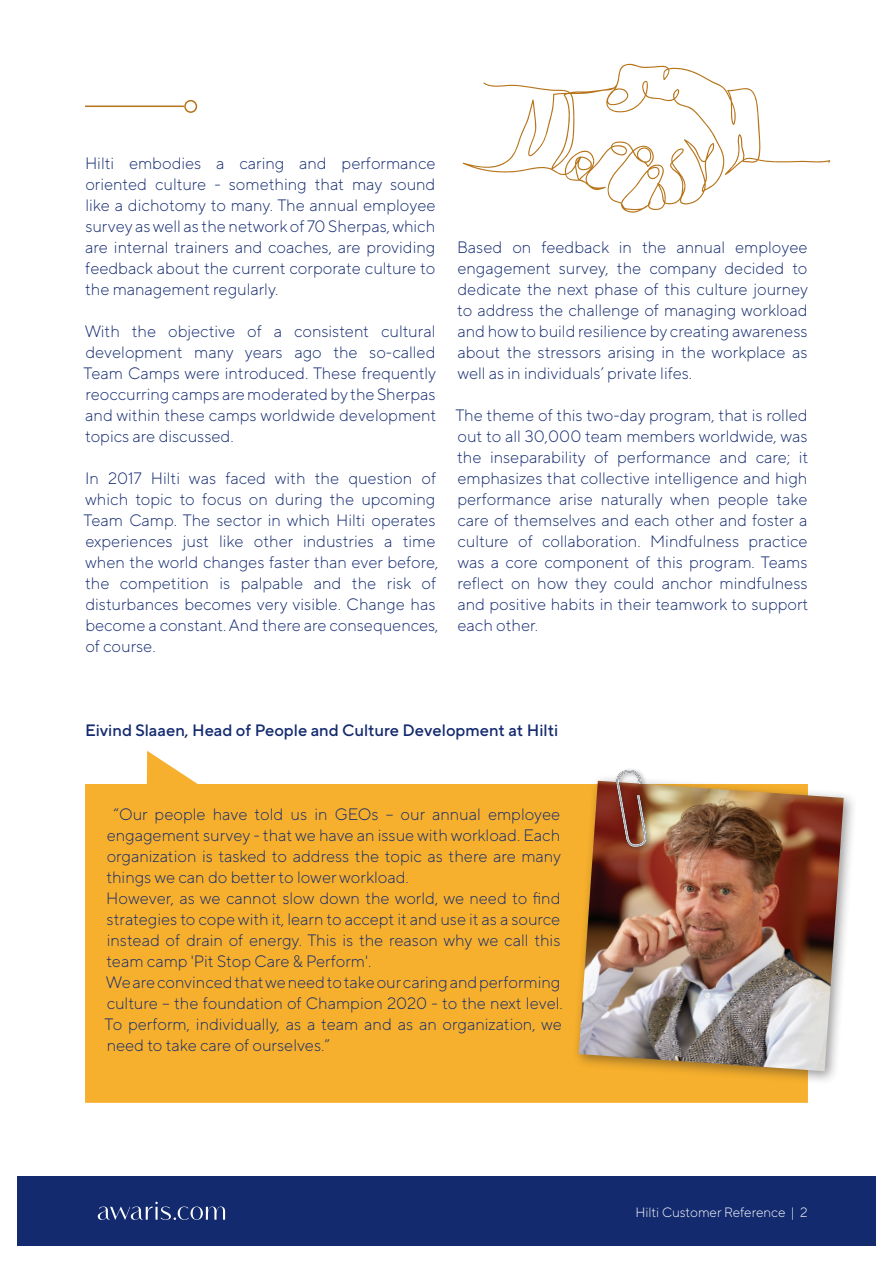
<style>
.page{position:relative;width:893px;height:1263px;background:#fff}
.page>*{position:absolute;margin:0;border:0;box-sizing:border-box;transform-origin:0 0}
.t1{font:300 16.5px/21px "TT Norms Pro";color:#132a6f;text-align:justify}
.t2{font:500 16.5px "TT Norms Pro";color:#132a6f}
.t3{font:300 13.5px "TT Norms Pro";color:#fff}
</style>
<div class="page">
<div style="left:17px;top:1177px;width:859px;height:69px;background:#132a6f"></div>
<svg style="left:98px;top:1202px;width:127px;height:18px"></svg>
<svg style="left:85px;top:751px;width:723px;height:352px;background:#f7b844"></svg>
<hr style="left:85px;top:106px;width:99px;height:1px;background:#b67318">
<div style="left:184px;top:100px;width:13px;height:13px;border:2px solid #b67318;border-radius:50%"></div>
<div style="left:572px;top:774px;width:285px;height:311px;background:#231f20;opacity:.45"></div>
<img style="left:579px;top:781px;width:265px;height:290px">
<div style="left:613px;top:767px;width:39px;height:85px;background:#231f20;opacity:.45"></div>
<svg style="left:616px;top:770px;width:31px;height:77px;background:#925f54"></svg>
<svg style="left:462px;top:63px;width:368px;height:150px"></svg>
<p class="t1" style="left:85px;top:151px;width:352px">Hilti embodies a caring and performance oriented culture - something that may sound like a dichotomy to many. The annual employee survey as well as the network of 70 Sherpas, which are internal trainers and coaches, are providing feedback about the current corporate culture to the management regularly.</p>
<p class="t1" style="left:83px;top:319px;width:354px">With the objective of a consistent cultural development many years ago the so-called Team Camps were introduced. These frequently reoccurring camps are moderated by the Sherpas and within these camps worldwide development topics are discussed.</p>
<p class="t1" style="left:83px;top:466px;width:357px;text-align:left">In 2017 Hilti was faced with the question of which topic to focus on during the upcoming Team Camp. The sector in which Hilti operates experiences just like other industries a time when the world changes faster than ever before, the competition is palpable and the risk of disturbances becomes very visible. Change has become a constant. And there are consequences, of course.</p>
<p class="t1" style="left:457px;top:235px;width:353px">Based on feedback in the annual employee engagement survey, the company decided to dedicate the next phase of this culture journey to address the challenge of managing workload and how to build resilience by creating awareness about the stressors arising in the workplace as well as in individuals’ private lifes.</p>
<p class="t1" style="left:455px;top:403px;width:354px">The theme of this two-day program, that is rolled out to all 30,000 team members worldwide, was the inseparability of performance and care; it emphasizes that collective intelligence and high performance arise naturally when people take care of themselves and each other and foster a culture of collaboration. Mindfulness practice was a core component of this program. Teams reflect on how they could anchor mindfulness and positive habits in their teamwork to support each other.</p>
<p class="t2" style="left:85px;top:718px;width:475px">Eivind Slaaen, Head of People and Culture Development at Hilti</p>
<p class="t1" style="left:105px;top:802px;width:460px;text-align:left;text-indent:9px">“Our people have told us in GEOs – our annual employee engagement survey - that we have an issue with workload. Each organization is tasked to address the topic as there are many things we can do better to lower workload.<br>However, as we cannot slow down the world, we need to find strategies to cope with it, learn to accept it and use it as a source instead of drain of energy. This is the reason why we call this team camp 'Pit Stop Care &amp; Perform'.<br>We are convinced that we need to take our caring and performing culture – the foundation of Champion 2020 - to the next level.<br>To perform, individually, as a team and as an organization, we need to take care of ourselves.”</p>
<p class="t3" style="left:635px;top:1203px;width:174px">Hilti Customer Reference | 2</p>
</div>
